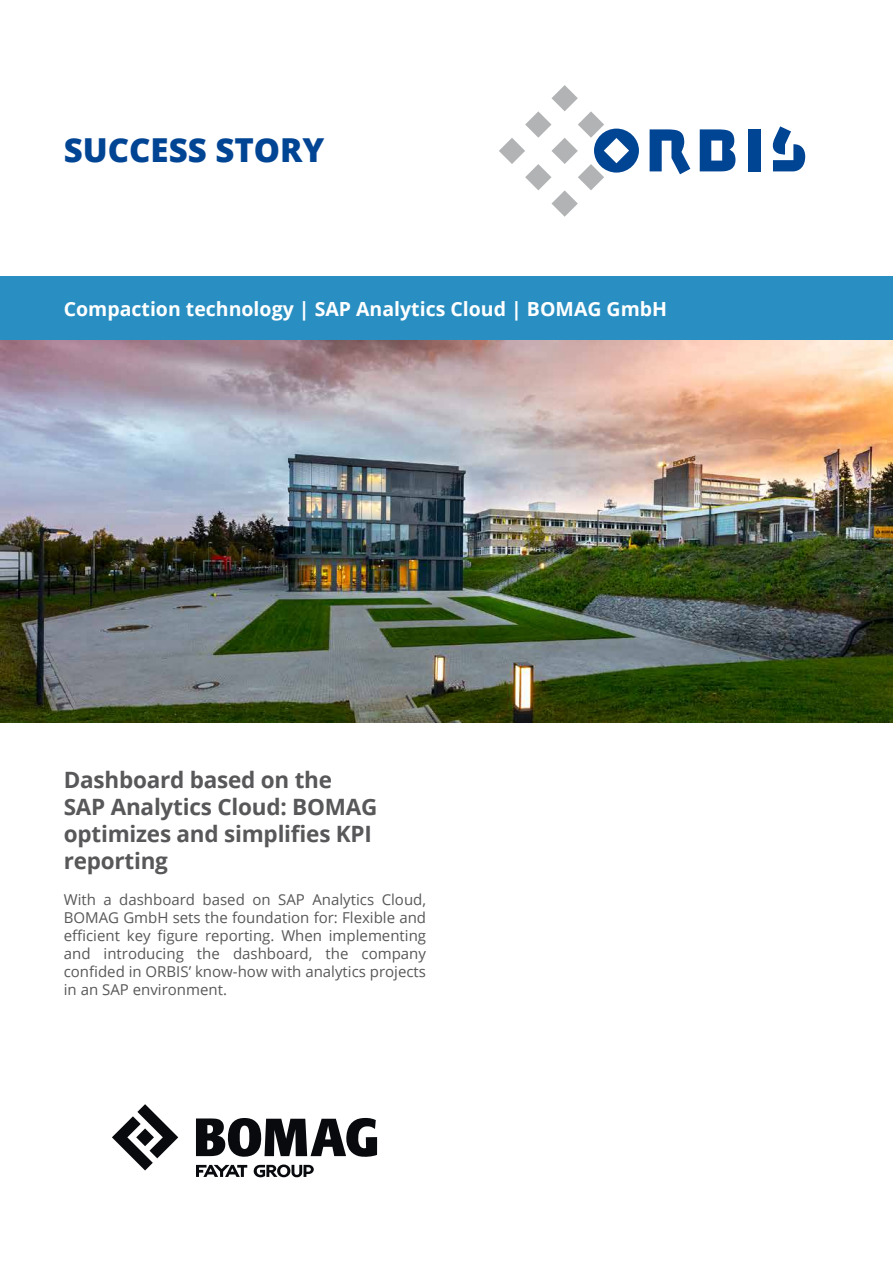
<style>
.page{position:relative;width:893px;height:1263px;background:#fff}
.page>*{position:absolute;margin:0;border:0;box-sizing:border-box;transform-origin:0 0}
.t1{font:800 33px "Open Sans";color:#004494}
.t2{font:700 22.5px/27px "Open Sans";letter-spacing:-.01em;color:#58585a}
.t3{font:700 19.5px "Open Sans";color:#fff}
.t4{font:15px/18px "Open Sans";color:#58585a;text-align:justify}
</style>
<div class="page">
<img style="left:0;top:340px;width:893px;height:383px">
<div style="left:0;top:276px;width:893px;height:64px;background:#298fc2"></div>
<svg style="left:700px;top:129px;width:36px;height:43px"></svg>
<div style="left:748px;top:129px;width:12px;height:42px;background:#004494"></div>
<svg style="left:650px;top:129px;width:40px;height:45px"></svg>
<svg style="left:499px;top:85px;width:140px;height:132px"></svg>
<svg style="left:772px;top:126px;width:33px;height:45px"></svg>
<svg style="left:112px;top:1104px;width:66px;height:66px"></svg>
<svg style="left:196px;top:1118px;width:181px;height:39px"></svg>
<svg style="left:196px;top:1164px;width:118px;height:14px"></svg>
<h1 class="t1" style="left:64px;top:124px;width:262px">SUCCESS STORY</h1>
<h3 class="t3" style="left:64px;top:295px;width:605px">Compaction technology | SAP Analytics Cloud | BOMAG GmbH</h3>
<h2 class="t2" style="left:64px;top:766px;width:315px">Dashboard based on the<br>SAP Analytics Cloud: BOMAG optimizes and simplifies KPI reporting</h2>
<p class="t4" style="left:64px;top:890px;width:364px">With a dashboard based on SAP Analytics Cloud, BOMAG GmbH sets the foundation for: Flexible and efficient key figure reporting. When implementing and introducing the dashboard, the company confided in ORBIS’ know-how with analytics projects in an SAP environment.</p>
</div>
